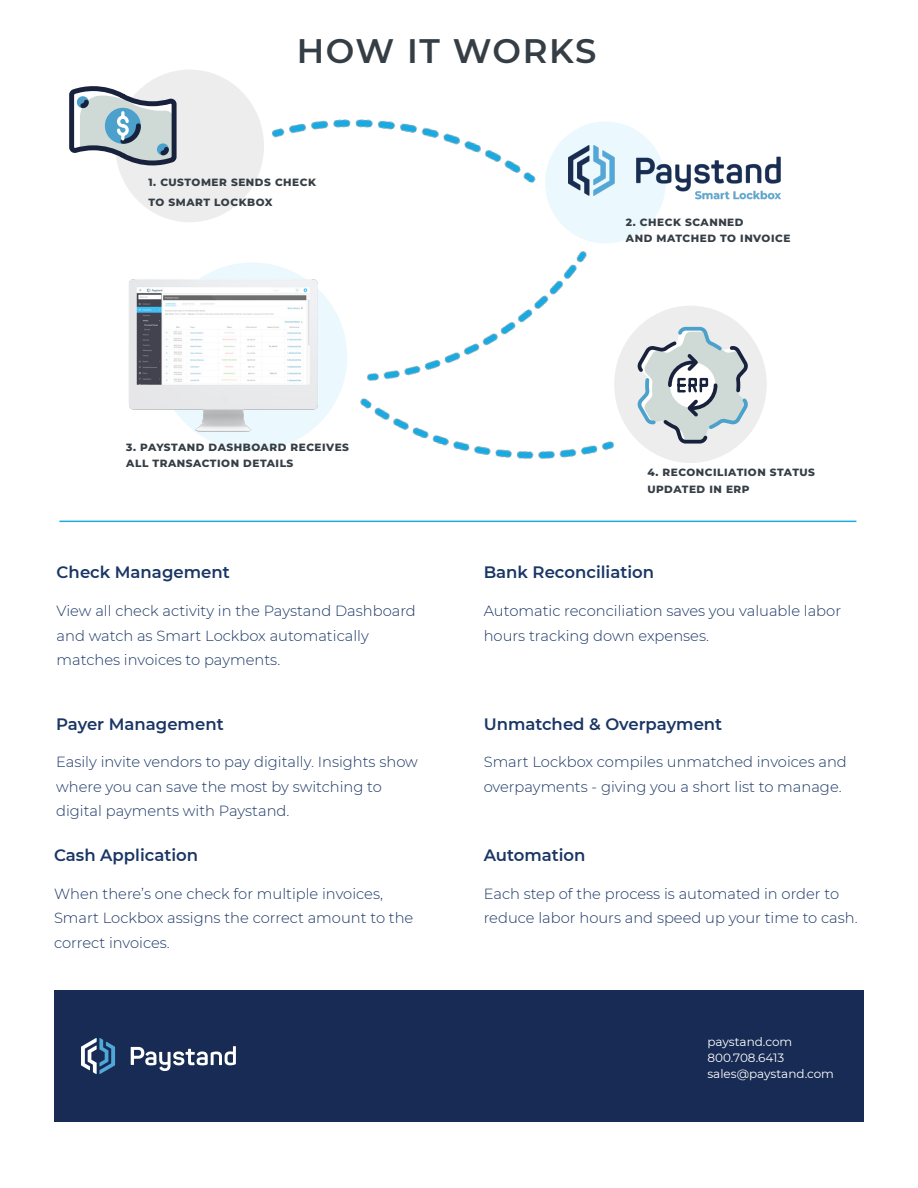
<style>
.page{position:relative;width:918px;height:1188px;background:#fff}
.page>*{position:absolute;margin:0;border:0;box-sizing:border-box;transform-origin:0 0}
.H5_-_1{font:600 33.9px "Montserrat";letter-spacing:.05em;color:#363e45}
.H4_-_1{font:600 16.5px "Montserrat";color:#1a3665}
.List{font:300 14.7px/24.3px "Montserrat";color:#1a3665}
.Body_-_1_-_Small{font:12px "Montserrat";color:#fff}
.H5_-_1-2{font:800 10.5px/16.5px "Montserrat";letter-spacing:.05em;color:#363e45}
</style>
<div class="page">
<div style="left:54px;top:990px;width:810px;height:132px;background:#182b54"></div>
<svg style="left:81px;top:1038px;width:34px;height:36px"></svg>
<svg style="left:131px;top:1046px;width:105px;height:25px"></svg>
<hr style="left:59px;top:521px;width:797px;height:1px;background:#1cabe3">
<div style="left:545px;top:122px;width:121px;height:122px;background:#ebf8fd;border-radius:50%"></div>
<div style="left:115px;top:70px;width:149px;height:152px;background:#ededed;border-radius:50%"></div>
<div style="left:614px;top:306px;width:153px;height:157px;background:#ededed;border-radius:50%"></div>
<img style="left:129px;top:267px;width:204px;height:184px">
<img style="left:568px;top:145px;width:213px;height:55px">
<img style="left:179px;top:70px;width:380px;height:152px">
<img style="left:333px;top:215px;width:286px;height:149px">
<svg style="left:69px;top:84px;width:111px;height:84px"></svg>
<svg style="left:638px;top:326px;width:111px;height:118px"></svg>
<img style="left:332px;top:364px;width:312px;height:95px">
<p class="H5_-_1" style="left:297px;top:27px;width:301px">HOW IT WORKS</p>
<p class="H5_-_1-2" style="left:148px;top:174px;width:169px">1. CUSTOMER SENDS CHECK</p>
<p class="H5_-_1-2" style="left:148px;top:194px;width:126px">TO SMART LOCKBOX</p>
<p class="H5_-_1-2" style="left:626px;top:213px;width:119px">2. CHECK SCANNED</p>
<p class="H5_-_1-2" style="left:626px;top:230px;width:166px">AND MATCHED TO INVOICE</p>
<p class="H5_-_1-2" style="left:126px;top:438px;width:224px">3. PAYSTAND DASHBOARD RECEIVES<br>ALL TRANSACTION DETAILS</p>
<p class="H4_-_1" style="left:57px;top:561px;width:175px">Check Management</p>
<p class="List" style="left:57px;top:598px;width:361px">View all check activity in the Paystand Dashboard and watch as Smart Lockbox automatically matches invoices to payments.</p>
<p class="H4_-_1" style="left:56px;top:712px;width:169px">Payer Management</p>
<p class="List" style="left:56px;top:750px;width:363px">Easily invite vendors to pay digitally. Insights show where you can save the most by switching to digital payments with Paystand.</p>
<p class="H4_-_1" style="left:54px;top:844px;width:146px">Cash Application</p>
<p class="List" style="left:54px;top:881px;width:361px">When there’s one check for multiple invoices,<br>Smart Lockbox assigns the correct amount to the correct invoices.</p>
<p class="H5_-_1-2" style="left:647px;top:463px;width:169px">4. RECONCILIATION STATUS</p>
<p class="H5_-_1-2" style="left:647px;top:480px;width:104px">UPDATED IN ERP</p>
<p class="H4_-_1" style="left:484px;top:561px;width:172px">Bank Reconciliation</p>
<p class="List" style="left:484px;top:598px;width:359px">Automatic reconciliation saves you valuable labor hours tracking down expenses.</p>
<p class="H4_-_1" style="left:484px;top:712px;width:240px">Unmatched &amp; Overpayment</p>
<p class="List" style="left:484px;top:750px;width:365px">Smart Lockbox compiles unmatched invoices and overpayments - giving you a short list to manage.</p>
<p class="H4_-_1" style="left:484px;top:844px;width:103px">Automation</p>
<p class="List" style="left:484px;top:881px;width:376px">Each step of the process is automated in order to reduce labor hours and speed up your time to cash.</p>
<p class="Body_-_1_-_Small" style="left:707px;top:1033px;width:86px">paystand.com</p>
<p class="Body_-_1_-_Small" style="left:707px;top:1049px;width:78px">800.708.6413</p>
<p class="Body_-_1_-_Small" style="left:707px;top:1065px;width:128px">sales@paystand.com</p>
</div>
